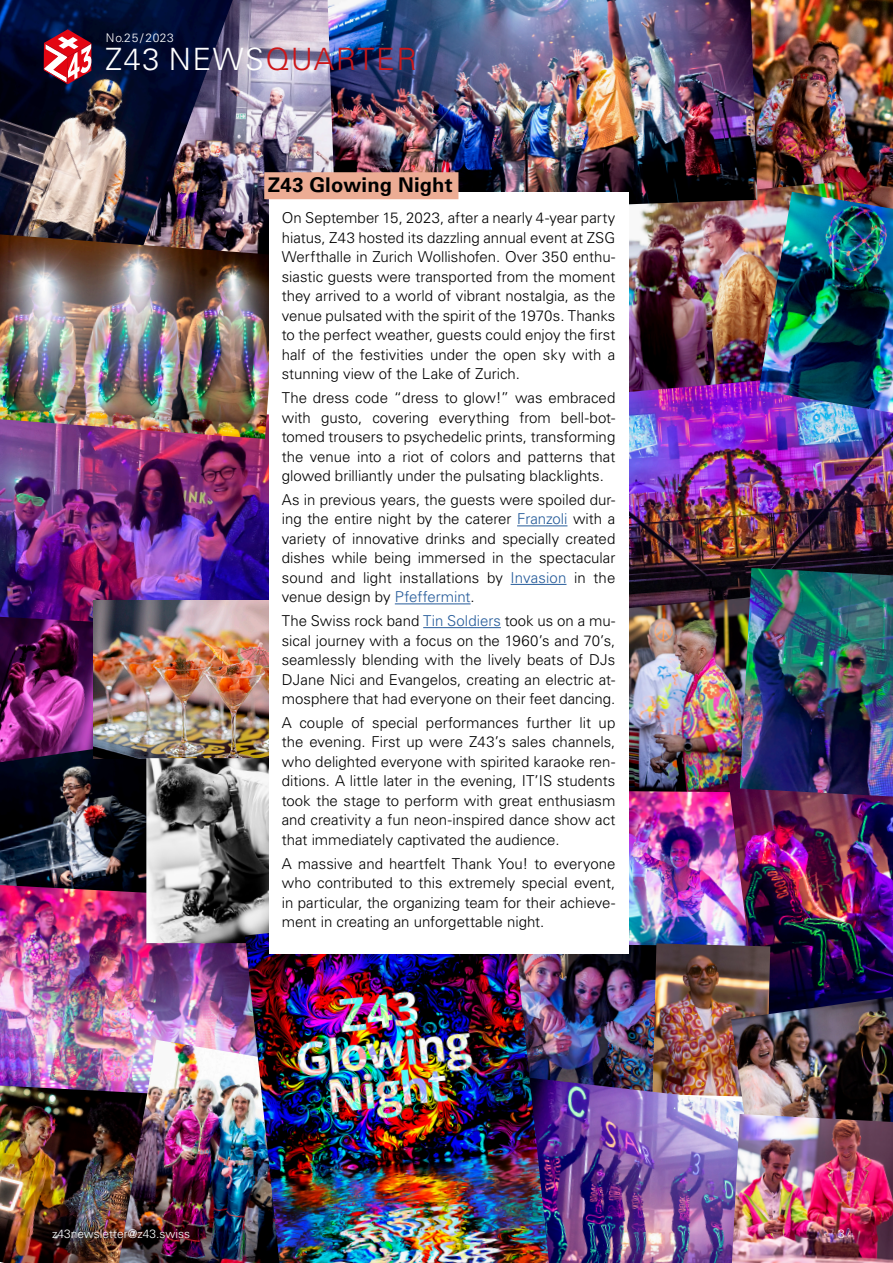
<style>
.page{position:relative;width:893px;height:1263px;background:#fff}
.page>*{position:absolute;margin:0;border:0;box-sizing:border-box;transform-origin:0 0}
.t1{font:300 30.75px "Univers LT Pro 45";letter-spacing:.05em;color:#fff}
.highlight_blau{font:700 20.25px "Univers LT Pro 65";letter-spacing:.01em;color:#000}
.t2{font:300 15px/19.5px "Univers LT Pro 45";color:#000;text-align:justify}
.t3{font:300 12px "Univers LT Pro 45";color:#fff}
.s1{color:#cd1719}
.s2{color:#255b9a}
</style>
<div class="page">
<img style="left:629px;top:610px;width:111px;height:181px">
<img style="left:549px;top:946px;width:103px;height:131px">
<img style="left:629px;top:791px;width:99px;height:155px">
<img style="left:629px;top:393px;width:264px;height:217px">
<img style="left:0;top:1099px;width:119px;height:164px">
<img style="left:0;top:631px;width:94px;height:104px">
<img style="left:757px;top:0;width:136px;height:192px">
<img style="left:233px;top:0;width:95px;height:234px">
<img style="left:0;top:735px;width:146px;height:150px">
<img style="left:728px;top:754px;width:165px;height:243px">
<img style="left:652px;top:943px;width:118px;height:134px">
<img style="left:629px;top:182px;width:230px;height:211px">
<img style="left:0;top:439px;width:269px;height:192px">
<img style="left:759px;top:192px;width:134px;height:221px">
<img style="left:740px;top:568px;width:153px;height:228px">
<img style="left:94px;top:600px;width:175px;height:158px">
<img style="left:549px;top:1077px;width:183px;height:186px">
<img style="left:0;top:885px;width:245px;height:214px">
<img style="left:119px;top:1040px;width:126px;height:223px">
<img style="left:146px;top:758px;width:123px;height:185px">
<img style="left:245px;top:907px;width:304px;height:356px">
<img style="left:731px;top:997px;width:162px;height:165px">
<img style="left:732px;top:1114px;width:161px;height:149px">
<img style="left:328px;top:0;width:429px;height:215px">
<img style="left:0;top:0;width:233px;height:234px">
<div style="left:11px;top:19px;width:94px;height:98px;background:#000;opacity:.24"></div>
<svg style="left:44px;top:29px;width:47px;height:55px"></svg>
<img style="left:0;top:234px;width:269px;height:205px">
<div style="left:269px;top:192px;width:359px;height:761px;background:#fff"></div>
<hr style="left:517px;top:525px;width:50px;height:1px;background:#255b9a">
<hr style="left:511px;top:584px;width:55px;height:1px;background:#255b9a">
<hr style="left:395px;top:603px;width:76px;height:1px;background:#255b9a">
<hr style="left:423px;top:627px;width:78px;height:1px;background:#255b9a">
<div style="left:264px;top:172px;width:194px;height:27px;background:#ecac94"></div>
<p class="t3" style="left:106px;top:31px;width:70px">No.25/ 2023</p>
<p class="t1" style="left:105px;top:41px;width:313px">Z43 NEWS<span class="s1">QUARTER</span></p>
<p class="highlight_blau" style="left:268px;top:173px;width:186px">Z43 Glowing Night</p>
<p class="t2" style="left:282px;top:208px;width:335px">On September 15, 2023, after a nearly 4-year party hiatus, Z43 hosted its dazzling annual event at ZSG Werfthalle in Zurich Wollishofen. Over 350 enthu&shy;siastic guests were transported from the moment they arrived to a world of vibrant nostalgia, as the venue pulsated with the spirit of the 1970s. Thanks to the perfect weather, guests could enjoy the first half of the festivities under the open sky with a stunning view of the Lake of Zurich.</p>
<p class="t2" style="left:282px;top:388px;width:335px">The dress code “dress to glow!” was embraced with gusto, covering everything from bell-bot&shy;tomed trousers to psychedelic prints, transforming the venue into a riot of colors and patterns that glowed brilliantly under the pulsating blacklights.</p>
<p class="t2" style="left:282px;top:490px;width:335px">As in previous years, the guests were spoiled dur&shy;ing the entire night by the caterer <span class="s2">Franzoli</span> with a variety of innovative drinks and specially created dishes while being immersed in the spectacular sound and light installations by <span class="s2">Invasion</span> in the venue design by <span class="s2">Pfeffermint</span>.</p>
<p class="t2" style="left:282px;top:611px;width:335px">The Swiss rock band <span class="s2">Tin Soldiers</span> took us on a mu&shy;sical journey with a focus on the 1960’s and 70’s, seamlessly blending with the lively beats of DJs DJane Nici and Evangelos, creating an electric at&shy;mosphere that had everyone on their feet dancing.</p>
<p class="t2" style="left:282px;top:713px;width:335px">A couple of special performances further lit up the evening. First up were Z43’s sales channels, who delighted everyone with spirited karaoke ren&shy;ditions. A little later in the evening, IT’IS students took the stage to perform with great enthusiasm and creativity a fun neon-inspired dance show act that immediately captivated the audience.</p>
<p class="t2" style="left:282px;top:853px;width:335px">A massive and heartfelt Thank You! to everyone who contributed to this extremely special event, in particular, the organizing team for their achieve&shy;ment in creating an unforgettable night.</p>
<p class="t3" style="left:52px;top:1226px;width:140px">z43newsletter@z43.swiss</p>
<p class="t3" style="left:838px;top:1226px;width:8px">3</p>
</div>
